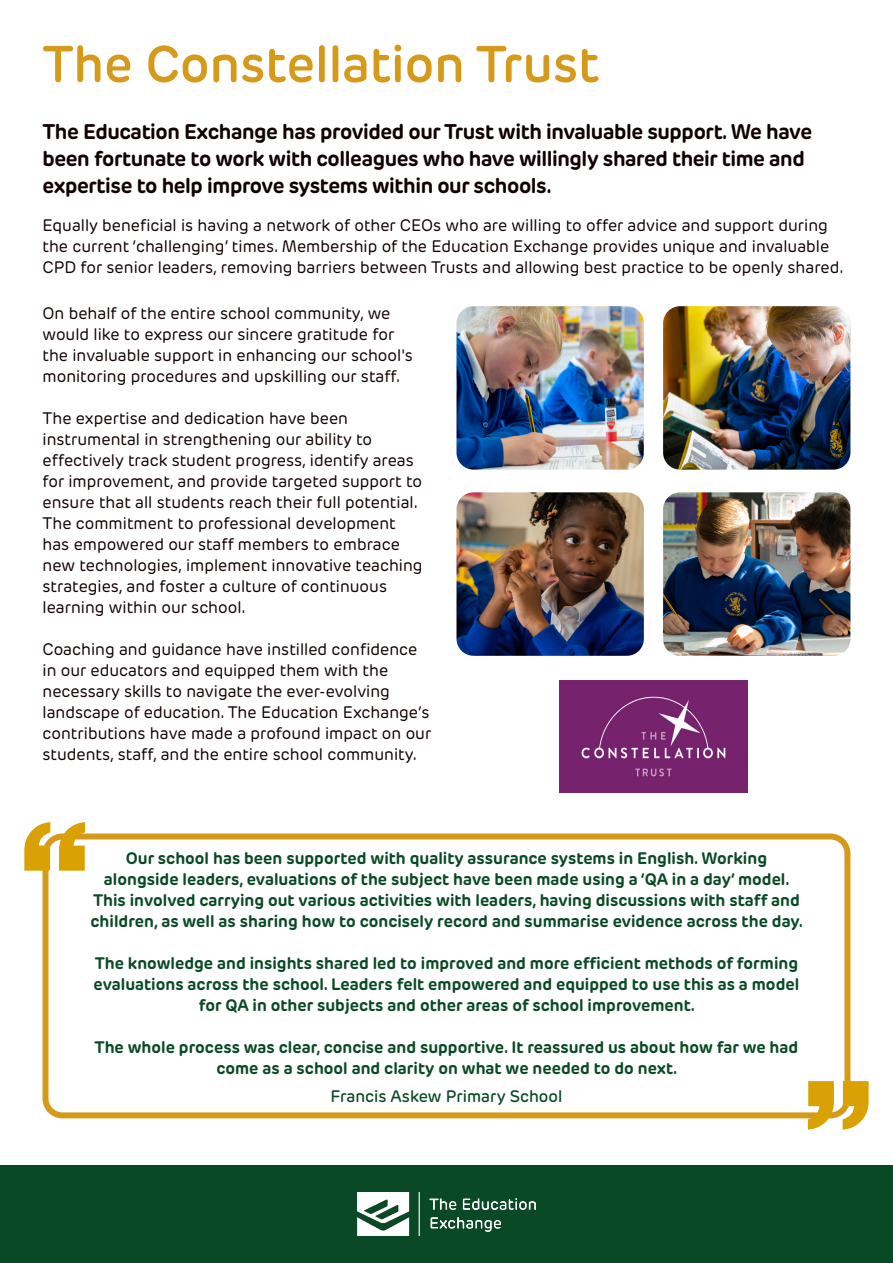
<style>
.page{position:relative;width:893px;height:1263px;background:#fff}
.page>*{position:absolute;margin:0;border:0;box-sizing:border-box;transform-origin:0 0}
.t1{font:600 51px "New Rubrik";color:#d69a1b}
.t2{font:700 21px/27px "New Rubrik";letter-spacing:-.02em;color:#110002}
.t3{font:16.5px/21px "New Rubrik";color:#110002}
.t4{font:700 16.5px/21px "New Rubrik";color:#094925;text-align:center}
.t5{font:500 16.5px "New Rubrik";color:#094925}
</style>
<div class="page">
<div style="left:0;top:1165px;width:893px;height:98px;background:#094925"></div>
<img style="left:357px;top:1192px;width:179px;height:44px">
<img style="left:663px;top:306px;width:187px;height:164px">
<img style="left:456px;top:306px;width:188px;height:164px">
<img style="left:663px;top:492px;width:187px;height:164px">
<img style="left:456px;top:492px;width:188px;height:164px">
<div style="left:43px;top:833px;width:807px;height:285px;border:6px solid #d69a1b;border-radius:17px"></div>
<svg style="left:59px;top:822px;width:26px;height:49px"></svg>
<svg style="left:24px;top:822px;width:26px;height:49px"></svg>
<svg style="left:808px;top:1081px;width:26px;height:49px"></svg>
<svg style="left:843px;top:1081px;width:26px;height:49px"></svg>
<img style="left:560px;top:681px;width:187px;height:111px">
<p class="t1" style="left:43px;top:33px;width:558px">The Constellation Trust</p>
<p class="t2" style="left:43px;top:118px;width:771px">The Education Exchange has provided our Trust with invaluable support. We have been fortunate to work with colleagues who have willingly shared their time and expertise to help improve systems within our schools.</p>
<p class="t3" style="left:43px;top:215px;width:802px">Equally beneficial is having a network of other CEOs who are willing to offer advice and support during the current ‘challenging’ times. Membership of the Education Exchange provides unique and invaluable<br>CPD for senior leaders, removing barriers between Trusts and allowing best practice to be openly shared.</p>
<p class="t3" style="left:43px;top:303px;width:372px">On behalf of the entire school community, we would like to express our sincere gratitude for the invaluable support in enhancing our school's monitoring procedures and upskilling our staff.</p>
<p class="t3" style="left:43px;top:408px;width:382px">The expertise and dedication have been instrumental in strengthening our ability to effectively track student progress, identify areas for improvement, and provide targeted support to ensure that all students reach their full potential.<br>The commitment to professional development has empowered our staff members to embrace new technologies, implement innovative teaching strategies, and foster a culture of continuous learning within our school.</p>
<p class="t3" style="left:43px;top:639px;width:390px">Coaching and guidance have instilled confidence in our educators and equipped them with the necessary skills to navigate the ever-evolving landscape of education. The Education Exchange’s contributions have made a profound impact on our students, staff, and the entire school community.</p>
<p class="t4" style="left:91px;top:847px;width:714px">Our school has been supported with quality assurance systems in English. Working alongside leaders, evaluations of the subject have been made using a ‘QA in a day’ model.<br>This involved carrying out various activities with leaders, having discussions with staff and children, as well as sharing how to concisely record and summarise evidence across the day.</p>
<p class="t4" style="left:94px;top:952px;width:707px">The knowledge and insights shared led to improved and more efficient methods of forming evaluations across the school. Leaders felt empowered and equipped to use this as a model for QA in other subjects and other areas of school improvement.</p>
<p class="t4" style="left:95px;top:1036px;width:705px">The whole process was clear, concise and supportive. It reassured us about how far we had come as a school and clarity on what we needed to do next.</p>
<p class="t5" style="left:330px;top:1086px;width:234px">Francis Askew Primary School</p>
</div>
